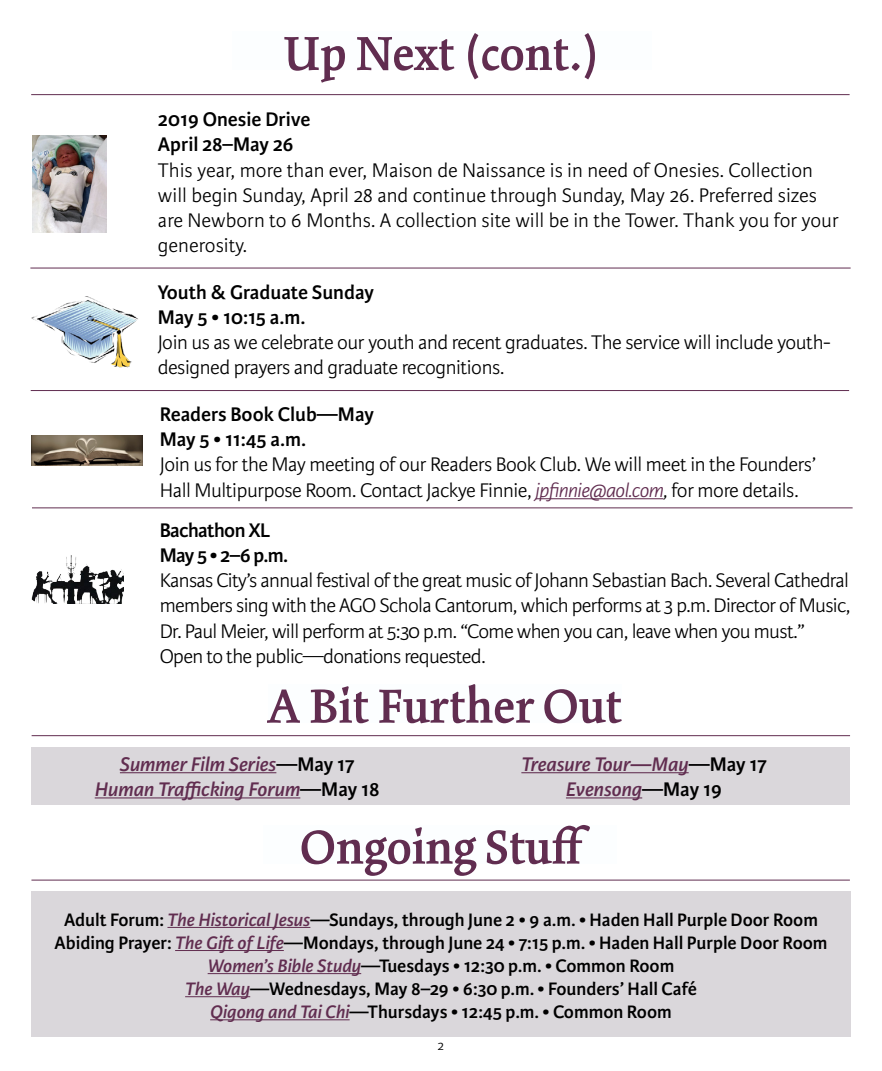
<style>
.page{position:relative;width:882px;height:1071px;background:#fff}
.page>*{position:absolute;margin:0;border:0;box-sizing:border-box;transform-origin:0 0}
.t1{font:600 52.5px "Kinesis Pro 3";color:#612d50}
.t2{font:300 21px/25.2px "Karmina Sans";letter-spacing:-.02em;color:#000}
.t3{font:300 21px/25.2px "Karmina Sans";color:#000}
.t4{font:600 21px/25.2px "Karmina Sans";color:#000}
.t5{font:italic 600 21px/25.2px "Karmina Sans";color:#612d50;text-align:center}
.t6{font:600 21px/25.2px "Karmina Sans";letter-spacing:-.03em;color:#000}
.t7{font:600 19.25px/23.1px "Karmina Sans";color:#000;text-align:center}
.t8{font:300 14px "Karmina Sans";color:#000}
.s1{font-style:italic;color:#612d50}
.s2{font-style:italic}
.s3{font-style:normal;color:#000}
</style>
<div class="page">
<div style="left:31px;top:892px;width:820px;height:145px;background:#dad7db"></div>
<hr style="left:167px;top:927px;width:143px;height:1px;background:#612d50">
<hr style="left:175px;top:950px;width:109px;height:1px;background:#612d50">
<hr style="left:208px;top:973px;width:153px;height:1px;background:#612d50">
<hr style="left:185px;top:996px;width:65px;height:1px;background:#612d50">
<hr style="left:210px;top:1019px;width:140px;height:1px;background:#612d50">
<hr style="left:31px;top:880px;width:819px;height:1px;background:#612d50">
<div style="left:31px;top:747px;width:819px;height:58px;background:#dad7db"></div>
<hr style="left:120px;top:772px;width:156px;height:1px;background:#612d50">
<hr style="left:95px;top:797px;width:205px;height:1px;background:#612d50">
<hr style="left:521px;top:772px;width:168px;height:1px;background:#612d50">
<hr style="left:566px;top:797px;width:76px;height:1px;background:#612d50">
<hr style="left:32px;top:735px;width:818px;height:1px;background:#612d50">
<hr style="left:30px;top:268px;width:821px;height:1px;background:#612d50">
<img style="left:31px;top:296px;width:107px;height:71px">
<hr style="left:32px;top:507px;width:821px;height:1px;background:#612d50">
<img style="left:31px;top:555px;width:92px;height:49px">
<hr style="left:31px;top:94px;width:819px;height:1px;background:#612d50">
<img style="left:32px;top:136px;width:75px;height:96px">
<hr style="left:31px;top:390px;width:818px;height:1px;background:#612d50">
<img style="left:32px;top:436px;width:110px;height:29px">
<hr style="left:536px;top:498px;width:128px;height:1px;background:#612d50">
<h1 class="t1" style="left:283px;top:23px;width:318px">Up Next (cont.)</h1>
<p class="t4" style="left:158px;top:107px;width:154px">2019 Onesie Drive<br>April 28–May 26</p>
<p class="t3" style="left:158px;top:158px;width:682px">This year, more than ever, Maison de Naissance is in need of Onesies. Collection will begin Sunday, April 28 and continue through Sunday, May 26. Preferred sizes are Newborn to 6 Months. A collection site will be in the Tower. Thank you for your generosity.</p>
<p class="t4" style="left:158px;top:279px;width:218px">Youth &amp; Graduate Sunday<br>May 5 • 10:15 a.m.</p>
<p class="t2" style="left:158px;top:330px;width:675px">Join us as we celebrate our youth and recent graduates. The service will include youth&shy;designed prayers and graduate recognitions.</p>
<p class="t4" style="left:160px;top:402px;width:216px">Readers Book Club—May<br>May 5 • 11:45 a.m.</p>
<p class="t2" style="left:160px;top:453px;width:658px">Join us for the May meeting of our Readers Book Club. We will meet in the Founders’<br>Hall Multipurpose Room. Contact Jackye Finnie, <span class="s1">jpfinnie@aol.com</span><span class="s2">,</span> for more details.</p>
<p class="t6" style="left:160px;top:518px;width:130px">Bachathon XL<br>May 5 • 2–6 p.m.</p>
<p class="t2" style="left:160px;top:568px;width:692px">Kansas City’s annual festival of the great music of Johann Sebastian Bach. Several Cathedral members sing with the AGO Schola Cantorum, which performs at 3 p.m. Director of Music, Dr. Paul Meier, will perform at 5:30 p.m. “Come when you can, leave when you must.” Open to the public—donations requested.</p>
<h1 class="t1" style="left:268px;top:675px;width:355px">A Bit Further Out</h1>
<p class="t5" style="left:95px;top:752px;width:286px">Summer Film Series<span class="s3">—May 17<br></span>Human Trafficking Forum<span class="s3">—May 18</span></p>
<p class="t5" style="left:521px;top:752px;width:247px">Treasure Tour—May<span class="s3">—May 17<br></span>Evensong<span class="s3">—May 19</span></p>
<h1 class="t1" style="left:300px;top:816px;width:292px">Ongoing Stuff</h1>
<p class="t7" style="left:54px;top:908px;width:775px">Adult Forum: <span class="s1">The Historical Jesus</span>—Sundays, through June 2 • 9 a.m. • Haden Hall Purple Door Room Abiding Prayer: <span class="s1">The Gift of Life</span>—Mondays, through June 24 • 7:15 p.m. • Haden Hall Purple Door Room <span class="s1">Women’s Bible Study</span>—Tuesdays • 12:30 p.m. • Common Room<br><span class="s1">The Way</span>—Wednesdays, May 8–29 • 6:30 p.m. • Founders’ Hall Café<br><span class="s1">Qigong and Tai Chi</span>—Thursdays • 12:45 p.m. • Common Room</p>
<p class="t8" style="left:438px;top:1037px;width:8px">2</p>
</div>
